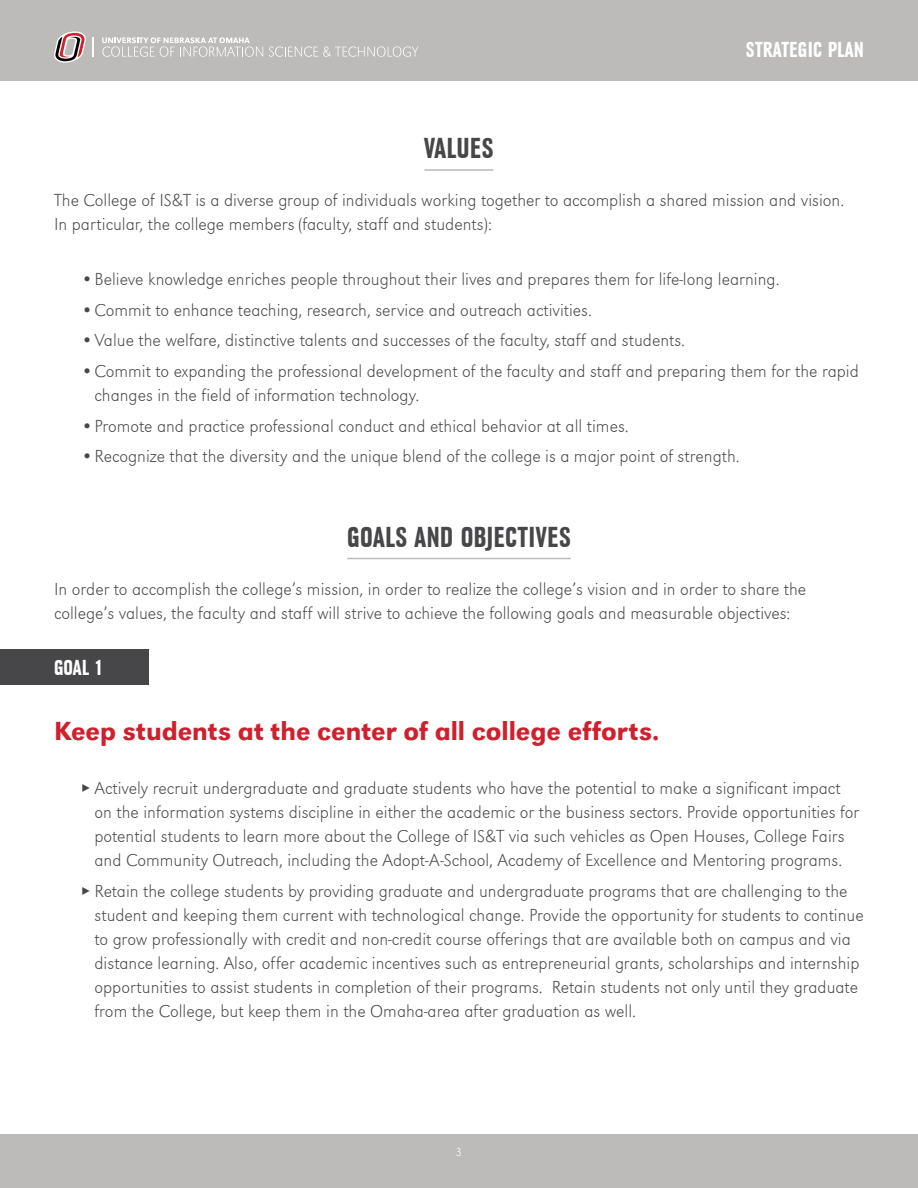
<style>
.page{position:relative;width:918px;height:1188px;background:#fff}
.page>*{position:absolute;margin:0;border:0;box-sizing:border-box;transform-origin:0 0}
.t1{font:700 30px "URW Grotesk Con";letter-spacing:.015em;color:#474648}
.t2{font:500 27px "URW Grotesk";color:#cf202e}
.t3{font:700 22.5px "URW Grotesk Con";letter-spacing:.01em;color:#fff}
.t4{font:300 expanded 18px/24px "URW Grotesk";color:#474648}
.t5{font:300 expanded 12px "URW Grotesk";color:#fff}
.s1{font-weight:700;font-stretch:normal}
</style>
<div class="page">
<div style="left:0;top:1134px;width:918px;height:54px;background:#bcbbba"></div>
<div style="left:0;top:0;width:918px;height:81px;background:#bcbbba"></div>
<svg style="left:102px;top:37px;width:161px;height:20px"></svg>
<svg style="left:269px;top:46px;width:149px;height:11px"></svg>
<svg style="left:54px;top:31px;width:39px;height:32px"></svg>
<div style="left:0;top:650px;width:149px;height:35px;background:#474648"></div>
<hr style="left:425px;top:169px;width:68px;height:2px;background:#bcbbba">
<hr style="left:347px;top:558px;width:224px;height:1px;background:#bcbbba">
<p class="t3" style="left:746px;top:37px;width:120px">STRATEGIC PLAN</p>
<h1 class="t1" style="left:425px;top:132px;width:70px">VALUES</h1>
<p class="t4" style="left:54px;top:188px;width:792px">The College of IS&amp;T is a diverse group of individuals working together to accomplish a shared mission and vision.<br>In particular, the college members (faculty, staff and students):</p>
<p class="t4" style="left:81px;top:267px;width:700px">•Believe knowledge enriches people throughout their lives and prepares them for life-long learning.</p>
<p class="t4" style="left:81px;top:297px;width:512px">•Commit to enhance teaching, research, service and outreach activities.</p>
<p class="t4" style="left:81px;top:328px;width:606px">•Value the welfare, distinctive talents and successes of the faculty, staff and students.</p>
<p class="t4" style="left:94px;top:359px;width:766px;text-indent:-14px">•Commit to expanding the professional development of the faculty and staff and preparing them for the rapid changes in the field of information technology.</p>
<p class="t4" style="left:81px;top:414px;width:549px">•Promote and practice professional conduct and ethical behavior at all times.</p>
<p class="t4" style="left:81px;top:444px;width:660px">•Recognize that the diversity and the unique blend of the college is a major point of strength.</p>
<h1 class="t1" style="left:347px;top:520px;width:225px">GOALS AND OBJECTIVES</h1>
<p class="t4" style="left:54px;top:576px;width:754px">In order to accomplish the college’s mission, in order to realize the college’s vision and in order to share the college’s values, the faculty and staff will strive to achieve the following goals and measurable objectives:</p>
<p class="t3" style="left:54px;top:655px;width:51px">GOAL 1</p>
<h2 class="t2" style="left:54px;top:715px;width:607px">Keep students at the center of all college efforts.</h2>
<p class="t4" style="left:94px;top:776px;width:766px;text-indent:-14px"><span class="s1">▸</span> Actively recruit undergraduate and graduate students who have the potential to make a significant impact on the information systems discipline in either the academic or the business sectors. Provide opportunities for potential students to learn more about the College of IS&amp;T via such vehicles as Open Houses, College Fairs and Community Outreach, including the Adopt-A-School, Academy of Excellence and Mentoring programs.</p>
<p class="t4" style="left:94px;top:879px;width:771px;text-indent:-14px"><span class="s1">▸</span> Retain the college students by providing graduate and undergraduate programs that are challenging to the student and keeping them current with technological change. Provide the opportunity for students to continue to grow professionally with credit and non-credit course offerings that are available both on campus and via distance learning. Also, offer academic incentives such as entrepreneurial grants, scholarships and internship opportunities to assist students in completion of their programs. Retain students not only until they graduate from the College, but keep them in the Omaha-area after graduation as well.</p>
<p class="t5" style="left:456px;top:1145px;width:8px">3</p>
</div>
